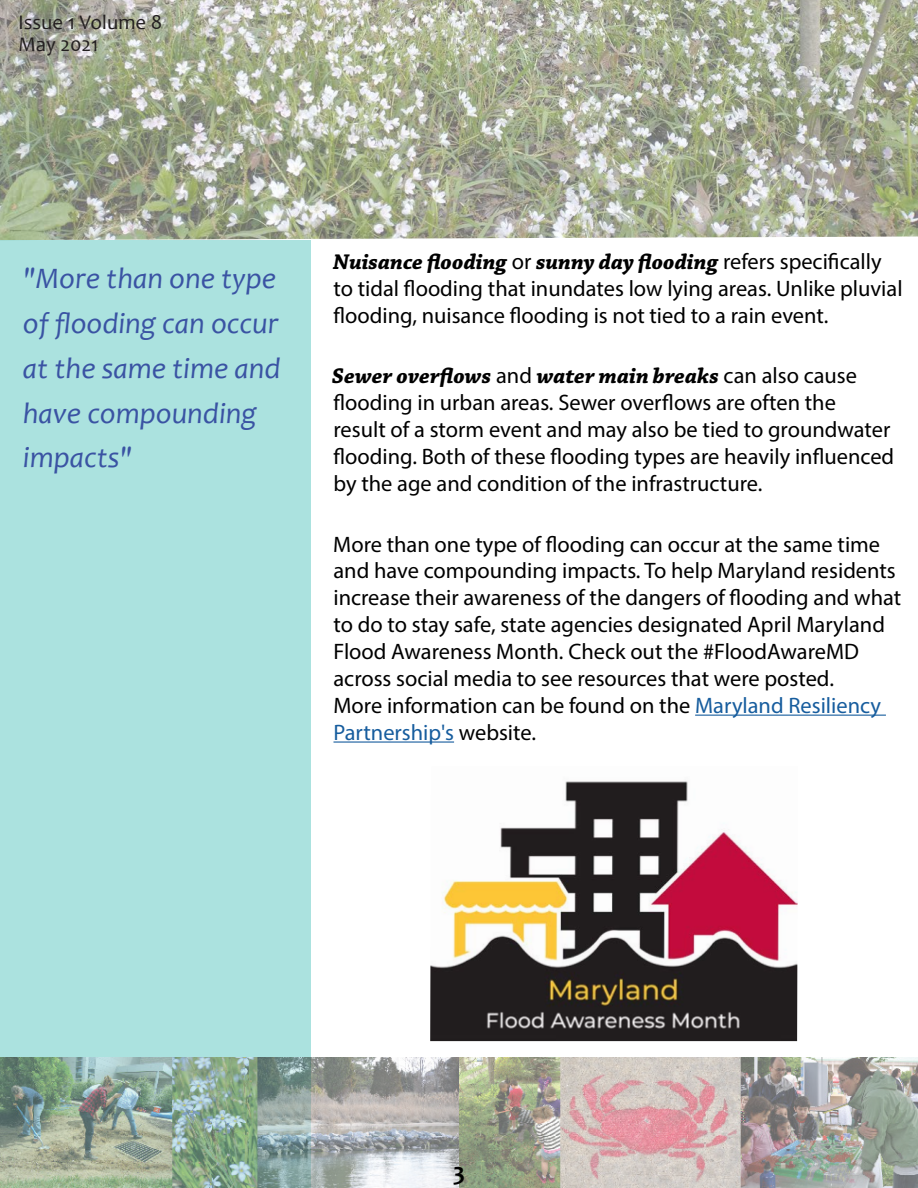
<style>
.page{position:relative;width:918px;height:1188px;background:#fff}
.page>*{position:absolute;margin:0;border:0;box-sizing:border-box;transform-origin:0 0}
.Summary_Bar_Header{font:italic 29.85px/44.8px "Candara";color:#3a53a3}
.t1{font:700 25.35px "Candara";color:#000}
.Contents{font:22.35px/26.8px "Myriad Pro";color:#000}
.t2{font:20.85px/22.4px "Candara";color:#231f20}
.s1{font-family:"Chaparral Pro";font-weight:700;font-style:italic}
.s2{color:#175d9e}
</style>
<div class="page">
<img style="left:0;top:0;width:918px;height:240px">
<div style="left:0;top:240px;width:310px;height:948px;background:#abe2df"></div>
<img style="left:0;top:1058px;width:918px;height:130px">
<hr style="left:695px;top:715px;width:191px;height:1px;background:#175d9e">
<hr style="left:333px;top:741px;width:121px;height:2px;background:#175d9e">
<img style="left:430px;top:781px;width:368px;height:260px">
<p class="t2" style="left:18px;top:11px;width:146px">Issue 1 Volume 8<br>May 2021</p>
<p class="Summary_Bar_Header" style="left:23px;top:256px;width:259px">"More than one type of flooding can occur at the same time and have compounding impacts"</p>
<p class="Contents" style="left:333px;top:248px;width:571px"><span class="s1">Nuisance flooding</span> or <span class="s1">sunny day flooding</span> refers specifically to tidal flooding that inundates low lying areas. Unlike pluvial flooding, nuisance flooding is not tied to a rain event.</p>
<p class="Contents" style="left:332px;top:362px;width:564px"><span class="s1">Sewer overflows</span> and <span class="s1">water main breaks</span> can also cause flooding in urban areas. Sewer overflows are often the<br>result of a storm event and may also be tied to groundwater flooding. Both of these flooding types are heavily influenced by the age and condition of the infrastructure.</p>
<p class="Contents" style="left:333px;top:530px;width:570px">More than one type of flooding can occur at the same time and have compounding impacts. To help Maryland residents increase their awareness of the dangers of flooding and what to do to stay safe, state agencies designated April Maryland Flood Awareness Month. Check out the #FloodAwareMD across social media to see resources that were posted.<br>More information can be found on the <span class="s2">Maryland Resiliency Partnership's</span> website.</p>
<p class="t1" style="left:453px;top:1156px;width:13px">3</p>
</div>
